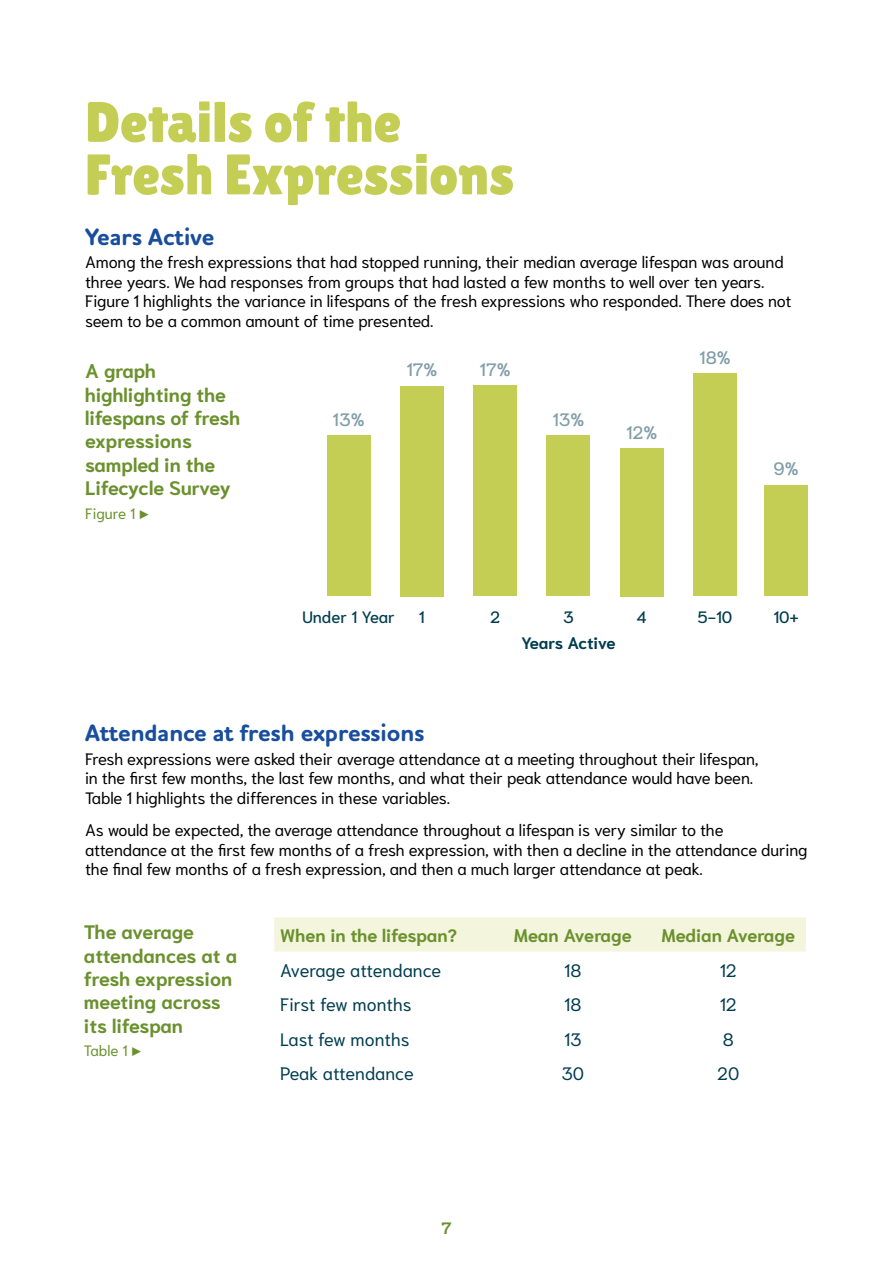
<style>
.page{position:relative;width:893px;height:1263px;background:#fff}
.page>*{position:absolute;margin:0;border:0;box-sizing:border-box;transform-origin:0 0}
.t1{font:57px/52.5px "Lilita One";letter-spacing:-.005em;color:#c4ce55}
.t2{font:700 24px "Houschka Rounded";color:#184e9d}
.t3{font:700 19.5px/23.4px "Niramit";color:#6a912d}
.t4{font:18px "Niramit";color:#003d50}
.t5{font:700 18px "Niramit";color:#6a912d}
.t6{font:500 18px "Niramit";color:#809ea8}
.t7{font:16.5px/19.5px "Niramit";letter-spacing:-.01em;color:#000}
.t8{font:500 16.5px "Niramit";color:#003d50}
.t9{font:700 16.5px "Niramit";letter-spacing:-.025em;color:#003d50}
.t10{font:700 16.5px "Niramit";color:#6a912d}
.t11{font:15px "Niramit";color:#6a912d}
.s1{font-weight:700}
</style>
<div class="page">
<div style="left:274px;top:917px;width:532px;height:34px;background:#f3f5dd"></div>
<div style="left:764px;top:485px;width:44px;height:111px;background:#c4ce55"></div>
<div style="left:693px;top:374px;width:44px;height:222px;background:#c4ce55"></div>
<div style="left:620px;top:448px;width:44px;height:148px;background:#c4ce55"></div>
<div style="left:546px;top:436px;width:44px;height:160px;background:#c4ce55"></div>
<div style="left:473px;top:386px;width:44px;height:210px;background:#c4ce55"></div>
<div style="left:400px;top:386px;width:44px;height:210px;background:#c4ce55"></div>
<div style="left:327px;top:436px;width:43px;height:160px;background:#c4ce55"></div>
<h1 class="t1" style="left:85px;top:96px;width:431px">Details of the<br>Fresh Expressions</h1>
<h2 class="t2" style="left:85px;top:221px;width:131px">Years Active</h2>
<p class="t7" style="left:85px;top:253px;width:708px">Among the fresh expressions that had stopped running, their median average lifespan was around three years. We had responses from groups that had lasted a few months to well over ten years.<br>Figure 1 highlights the variance in lifespans of the fresh expressions who responded. There does not seem to be a common amount of time presented.</p>
<p class="t3" style="left:85px;top:360px;width:157px">A graph highlighting the lifespans of fresh expressions sampled in the<br>Lifecycle Survey</p>
<p class="t11" style="left:85px;top:500px;width:66px">Figure 1 <span class="s1">▶</span></p>
<p class="t6" style="left:333px;top:404px;width:33px">13%</p>
<p class="t6" style="left:406px;top:354px;width:33px">17%</p>
<p class="t6" style="left:480px;top:354px;width:33px">17%</p>
<p class="t6" style="left:552px;top:404px;width:33px">13%</p>
<p class="t6" style="left:626px;top:417px;width:33px">12%</p>
<p class="t6" style="left:699px;top:342px;width:33px">18%</p>
<p class="t6" style="left:773px;top:453px;width:27px">9%</p>
<p class="t8" style="left:302px;top:603px;width:94px">Under 1 Year</p>
<p class="t8" style="left:419px;top:603px;width:7px">1</p>
<p class="t8" style="left:490px;top:603px;width:12px">2</p>
<p class="t8" style="left:563px;top:603px;width:12px">3</p>
<p class="t8" style="left:637px;top:603px;width:12px">4</p>
<p class="t8" style="left:698px;top:603px;width:36px">5-10</p>
<p class="t8" style="left:773px;top:603px;width:27px">10+</p>
<p class="t9" style="left:521px;top:633px;width:96px">Years Active</p>
<h2 class="t2" style="left:85px;top:718px;width:341px">Attendance at fresh expressions</h2>
<p class="t7" style="left:85px;top:749px;width:675px">Fresh expressions were asked their average attendance at a meeting throughout their lifespan, in the first few months, the last few months, and what their peak attendance would have been.<br>Table 1 highlights the differences in these variables.</p>
<p class="t7" style="left:85px;top:820px;width:724px">As would be expected, the average attendance throughout a lifespan is very similar to the attendance at the first few months of a fresh expression, with then a decline in the attendance during the final few months of a fresh expression, and then a much larger attendance at peak.</p>
<p class="t3" style="left:84px;top:921px;width:155px">The average attendances at a fresh expression meeting across its lifespan</p>
<p class="t11" style="left:84px;top:1038px;width:59px">Table 1 <span class="s1">▶</span></p>
<p class="t5" style="left:280px;top:925px;width:178px">When in the lifespan?</p>
<p class="t5" style="left:514px;top:925px;width:120px">Mean Average</p>
<p class="t5" style="left:661px;top:925px;width:135px">Median Average</p>
<p class="t4" style="left:280px;top:956px;width:163px">Average attendance</p>
<p class="t4" style="left:564px;top:956px;width:19px">18</p>
<p class="t4" style="left:720px;top:956px;width:19px">12</p>
<p class="t4" style="left:280px;top:990px;width:133px">First few months</p>
<p class="t4" style="left:564px;top:990px;width:19px">18</p>
<p class="t4" style="left:720px;top:990px;width:19px">12</p>
<p class="t4" style="left:280px;top:1024px;width:131px">Last few months</p>
<p class="t4" style="left:564px;top:1024px;width:19px">13</p>
<p class="t4" style="left:723px;top:1024px;width:13px">8</p>
<p class="t4" style="left:280px;top:1058px;width:135px">Peak attendance</p>
<p class="t4" style="left:561px;top:1058px;width:24px">30</p>
<p class="t4" style="left:717px;top:1058px;width:24px">20</p>
<p class="t10" style="left:441px;top:1219px;width:12px">7</p>
</div>
